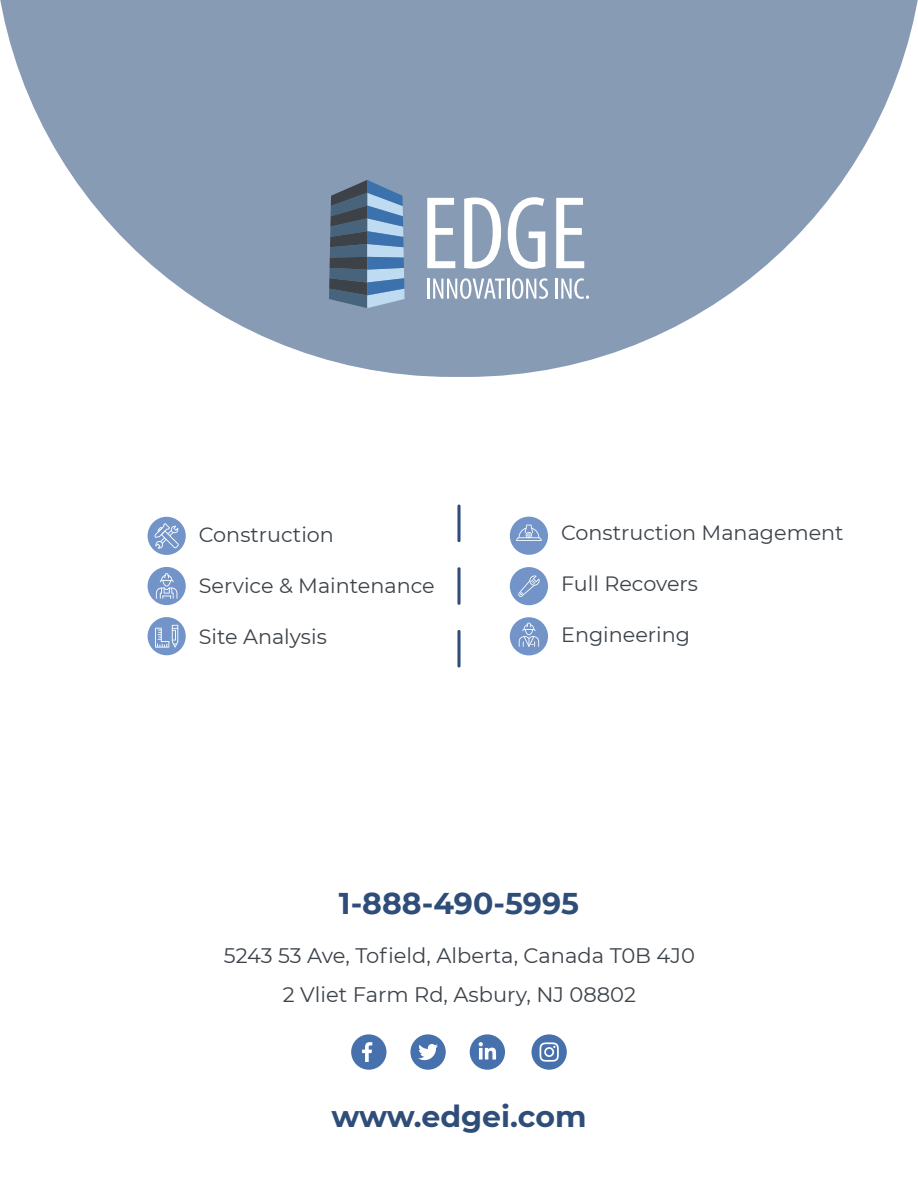
<style>
.page{position:relative;width:918px;height:1188px;background:#fff}
.page>*{position:absolute;margin:0;border:0;box-sizing:border-box;transform-origin:0 0}
.t1{font:700 30px "Montserrat";color:#2f4d79}
.t2{font:21px/39px "Montserrat";color:#3d434a;text-align:center}
.t3{font:20.7px "Montserrat";color:#3d434a}
</style>
<div class="page">
<svg style="left:0;top:0;width:918px;height:377px;fill:#879bb5"></svg>
<hr style="left:427px;top:279px;width:3px;height:20px;background:#fff">
<svg style="left:433px;top:278px;width:72px;height:21px"></svg>
<hr style="left:507px;top:279px;width:2px;height:20px;background:#fff">
<svg style="left:512px;top:278px;width:36px;height:21px"></svg>
<hr style="left:555px;top:279px;width:3px;height:20px;background:#fff">
<svg style="left:561px;top:278px;width:28px;height:21px"></svg>
<svg style="left:427px;top:198px;width:28px;height:70px"></svg>
<svg style="left:464px;top:198px;width:37px;height:71px"></svg>
<svg style="left:508px;top:197px;width:37px;height:72px"></svg>
<svg style="left:556px;top:198px;width:28px;height:70px"></svg>
<svg style="left:329px;top:180px;width:76px;height:128px;background:#64809c"></svg>
<div style="left:351px;top:1034px;width:35px;height:36px;background:#4671ad;border-radius:50%"></div>
<svg style="left:362px;top:1042px;width:10px;height:20px"></svg>
<div style="left:410px;top:1034px;width:36px;height:36px;background:#4671ad;border-radius:50%"></div>
<svg style="left:418px;top:1044px;width:20px;height:16px"></svg>
<div style="left:532px;top:1034px;width:35px;height:36px;background:#4671ad;border-radius:50%"></div>
<div style="left:470px;top:1034px;width:35px;height:36px;background:#4671ad;border-radius:50%"></div>
<svg style="left:479px;top:1042px;width:17px;height:18px"></svg>
<svg style="left:540px;top:1042px;width:19px;height:20px"></svg>
<svg style="left:457px;top:505px;width:4px;height:37px"></svg>
<svg style="left:457px;top:567px;width:4px;height:38px"></svg>
<svg style="left:457px;top:630px;width:4px;height:37px"></svg>
<div style="left:148px;top:567px;width:38px;height:38px;background:#7394c8;border-radius:50%"></div>
<div style="left:148px;top:617px;width:38px;height:38px;background:#7394c8;border-radius:50%"></div>
<div style="left:148px;top:517px;width:38px;height:38px;background:#7394c8;border-radius:50%"></div>
<svg style="left:156px;top:573px;width:21px;height:26px"></svg>
<svg style="left:155px;top:523px;width:24px;height:26px"></svg>
<svg style="left:155px;top:625px;width:23px;height:23px"></svg>
<div style="left:510px;top:567px;width:38px;height:38px;background:#7394c8;border-radius:50%"></div>
<div style="left:510px;top:617px;width:38px;height:38px;background:#7394c8;border-radius:50%"></div>
<div style="left:510px;top:517px;width:38px;height:38px;background:#7394c8;border-radius:50%"></div>
<svg style="left:516px;top:525px;width:26px;height:16px"></svg>
<svg style="left:518px;top:575px;width:22px;height:22px"></svg>
<svg style="left:519px;top:623px;width:20px;height:24px"></svg>
<p class="t3" style="left:199px;top:520px;width:137px">Construction</p>
<p class="t3" style="left:199px;top:571px;width:237px">Service &amp; Maintenance</p>
<p class="t3" style="left:199px;top:622px;width:129px">Site Analysis</p>
<p class="t3" style="left:561px;top:519px;width:284px">Construction Management</p>
<p class="t3" style="left:561px;top:570px;width:138px">Full Recovers</p>
<p class="t3" style="left:561px;top:621px;width:130px">Engineering</p>
<h1 class="t1" style="left:339px;top:882px;width:242px">1-888-490-5995</h1>
<p class="t2" style="left:224px;top:935px;width:473px">5243 53 Ave, Tofield, Alberta, Canada T0B 4J0<br>2 Vliet Farm Rd, Asbury, NJ 08802</p>
<h1 class="t1" style="left:331px;top:1095px;width:257px">www.edgei.com</h1>
</div>
